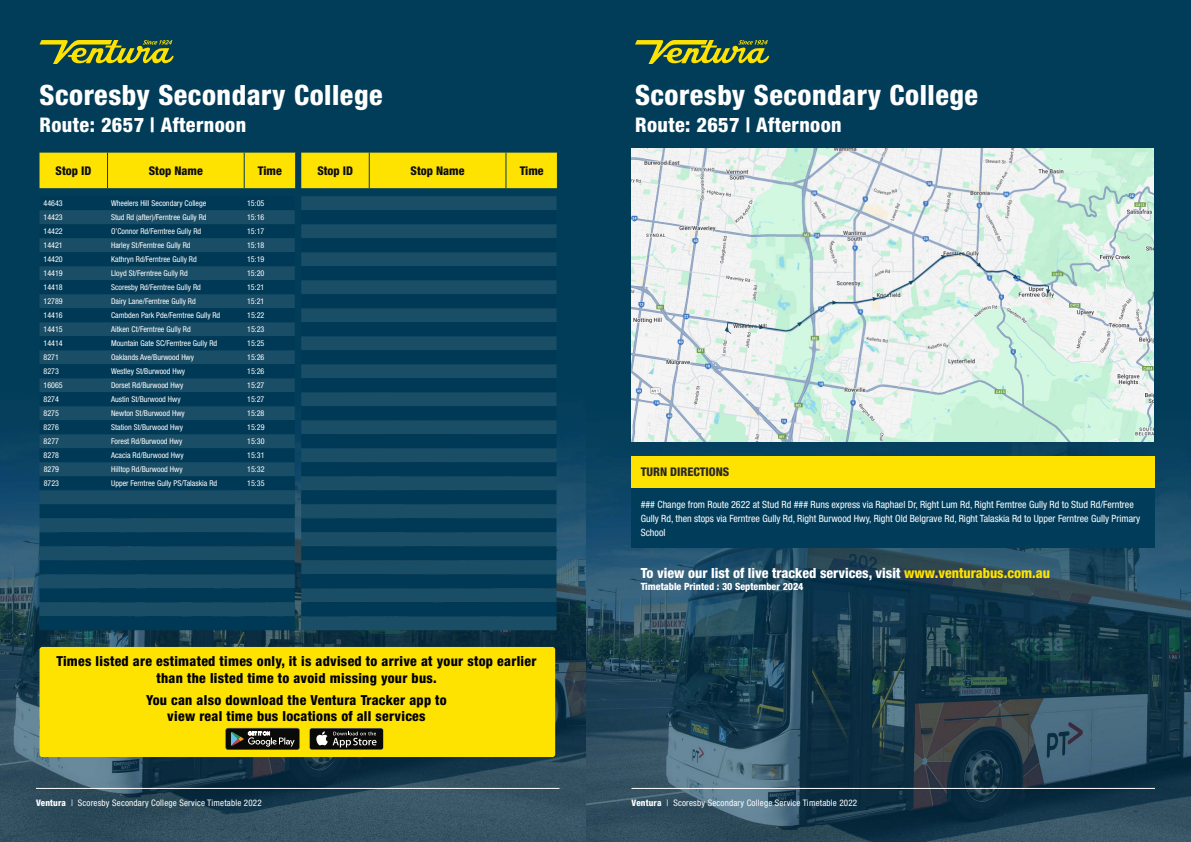
<style>
.page{position:relative;width:1191px;height:842px;background:#fff}
.page>*{position:absolute;margin:0;border:0;box-sizing:border-box;transform-origin:0 0}
.t1{font:800 condensed 28px "Helvetica Neue LT Std";letter-spacing:.02em;color:#fff}
.t2{font:800 condensed 20.2px "Helvetica Neue LT Std";letter-spacing:.02em;color:#fff}
.t3{font:800 condensed 14px "Helvetica Neue LT Std";color:#fff}
.t4{font:800 condensed 13.8px/16.6px "Helvetica Neue LT Std";letter-spacing:.02em;color:#000;text-align:center}
.t5{font:800 condensed 12px "Helvetica Neue LT Std";color:#0d0d0d}
.t6{font:800 condensed 12px "Helvetica Neue LT Std";color:#292829}
.t7{font:condensed 10px/14px "Helvetica Neue LT Std";color:#fff}
.t8{font:800 condensed 10px "Helvetica Neue LT Std";color:#fff}
.t9{font:condensed 9px "Helvetica Neue LT Std";letter-spacing:.02em;color:#fff}
.t10{font:condensed 8px "Helvetica Neue LT Std";color:#fff}
.s1{font-weight:800}
.s2{color:#fee200}
</style>
<div class="page">
<img style="left:0;top:0;width:587px;height:842px">
<hr style="left:36px;top:788px;width:523px;height:1px;background:#fff">
<svg style="left:40px;top:40px;width:134px;height:24px;background:#6f8531"></svg>
<div style="left:40px;top:153px;width:517px;height:35px;background:#fee200"></div>
<hr style="left:369px;top:153px;width:1px;height:35px;background:#013d5b">
<hr style="left:505px;top:153px;width:1px;height:35px;background:#013d5b">
<hr style="left:557px;top:153px;width:1px;height:35px;background:#013d5b">
<svg style="left:40px;top:196px;width:255px;height:42px;background:#083f5a"></svg>
<div style="left:40px;top:238px;width:255px;height:378px;background:#1a4d66"></div>
<svg style="left:40px;top:252px;width:255px;height:322px;background:#0c425c"></svg>
<div style="left:40px;top:588px;width:255px;height:14px;background:#003955"></div>
<div style="left:40px;top:616px;width:255px;height:14px;background:#003955"></div>
<div style="left:301px;top:196px;width:255px;height:434px;background:#1a4d66"></div>
<svg style="left:301px;top:210px;width:255px;height:56px;background:#0c425d"></svg>
<svg style="left:301px;top:266px;width:255px;height:322px;background:#0c425c"></svg>
<div style="left:301px;top:602px;width:255px;height:14px;background:#003955"></div>
<div style="left:39px;top:647px;width:516px;height:110px;background:#fee200;border-radius:3px"></div>
<svg style="left:225px;top:728px;width:75px;height:22px;background:#383a36"></svg>
<div style="left:309px;top:728px;width:74px;height:22px;background:#363735;border-radius:3px"></div>
<div style="left:310px;top:728px;width:73px;height:21px;background:#0a0b09;border-radius:2px"></div>
<svg style="left:316px;top:731px;width:60px;height:16px"></svg>
<img style="left:587px;top:0;width:604px;height:842px">
<hr style="left:631px;top:788px;width:524px;height:1px;background:#fff">
<div style="left:631px;top:456px;width:523px;height:32px;background:#fee200"></div>
<div style="left:631px;top:488px;width:523px;height:60px;background:#013d5b"></div>
<svg style="left:635px;top:40px;width:134px;height:24px;background:#6f8531"></svg>
<img style="left:632px;top:149px;width:521px;height:293px">
<h1 class="t1" style="left:40px;top:77px;width:344px">Scoresby Secondary College</h1>
<h2 class="t2" style="left:40px;top:112px;width:208px">Route: 2657 | Afternoon</h2>
<h3 class="t5" style="left:56px;top:163px;width:37px">Stop ID</h3>
<h3 class="t5" style="left:149px;top:163px;width:56px">Stop Name</h3>
<h3 class="t5" style="left:258px;top:163px;width:25px">Time</h3>
<h3 class="t5" style="left:317px;top:163px;width:37px">Stop ID</h3>
<h3 class="t5" style="left:410px;top:163px;width:56px">Stop Name</h3>
<h3 class="t5" style="left:520px;top:163px;width:25px">Time</h3>
<p class="t10" style="left:44px;top:199px;width:21px">44643</p>
<p class="t10" style="left:111px;top:199px;width:97px">Wheelers Hill Secondary College</p>
<p class="t10" style="left:247px;top:199px;width:19px">15:05</p>
<p class="t10" style="left:44px;top:213px;width:21px">14423</p>
<p class="t10" style="left:111px;top:213px;width:97px">Stud Rd (after)/Ferntree Gully Rd</p>
<p class="t10" style="left:247px;top:213px;width:19px">15:16</p>
<p class="t10" style="left:44px;top:227px;width:21px">14422</p>
<p class="t10" style="left:111px;top:227px;width:92px">O’Connor Rd/Ferntree Gully Rd</p>
<p class="t10" style="left:247px;top:227px;width:19px">15:17</p>
<p class="t10" style="left:44px;top:241px;width:21px">14421</p>
<p class="t10" style="left:111px;top:241px;width:81px">Harley St/Ferntree Gully Rd</p>
<p class="t10" style="left:247px;top:241px;width:19px">15:18</p>
<p class="t10" style="left:44px;top:255px;width:21px">14420</p>
<p class="t10" style="left:111px;top:255px;width:87px">Kathryn Rd/Ferntree Gully Rd</p>
<p class="t10" style="left:247px;top:255px;width:19px">15:19</p>
<p class="t10" style="left:44px;top:269px;width:21px">14419</p>
<p class="t10" style="left:111px;top:269px;width:78px">Lloyd St/Ferntree Gully Rd</p>
<p class="t10" style="left:247px;top:269px;width:19px">15:20</p>
<p class="t10" style="left:44px;top:283px;width:21px">14418</p>
<p class="t10" style="left:111px;top:283px;width:91px">Scoresby Rd/Ferntree Gully Rd</p>
<p class="t10" style="left:247px;top:283px;width:19px">15:21</p>
<p class="t10" style="left:44px;top:297px;width:21px">12789</p>
<p class="t10" style="left:111px;top:297px;width:86px">Dairy Lane/Ferntree Gully Rd</p>
<p class="t10" style="left:247px;top:297px;width:19px">15:21</p>
<p class="t10" style="left:44px;top:311px;width:21px">14416</p>
<p class="t10" style="left:111px;top:311px;width:111px">Cambden Park Pde/Ferntree Gully Rd</p>
<p class="t10" style="left:247px;top:311px;width:19px">15:22</p>
<p class="t10" style="left:44px;top:325px;width:21px">14415</p>
<p class="t10" style="left:111px;top:325px;width:81px">Aitken Ct/Ferntree Gully Rd</p>
<p class="t10" style="left:247px;top:325px;width:19px">15:23</p>
<p class="t10" style="left:44px;top:339px;width:21px">14414</p>
<p class="t10" style="left:111px;top:339px;width:108px">Mountain Gate SC/Ferntree Gully Rd</p>
<p class="t10" style="left:247px;top:339px;width:19px">15:25</p>
<p class="t10" style="left:44px;top:353px;width:17px">8271</p>
<p class="t10" style="left:111px;top:353px;width:84px">Oaklands Ave/Burwood Hwy</p>
<p class="t10" style="left:247px;top:353px;width:19px">15:26</p>
<p class="t10" style="left:44px;top:367px;width:17px">8273</p>
<p class="t10" style="left:111px;top:367px;width:76px">Westley St/Burwood Hwy</p>
<p class="t10" style="left:247px;top:367px;width:19px">15:26</p>
<p class="t10" style="left:44px;top:381px;width:21px">16065</p>
<p class="t10" style="left:111px;top:381px;width:74px">Dorset Rd/Burwood Hwy</p>
<p class="t10" style="left:247px;top:381px;width:19px">15:27</p>
<p class="t10" style="left:44px;top:395px;width:17px">8274</p>
<p class="t10" style="left:111px;top:395px;width:71px">Austin St/Burwood Hwy</p>
<p class="t10" style="left:247px;top:395px;width:19px">15:27</p>
<p class="t10" style="left:44px;top:409px;width:17px">8275</p>
<p class="t10" style="left:111px;top:409px;width:75px">Newton St/Burwood Hwy</p>
<p class="t10" style="left:247px;top:409px;width:19px">15:28</p>
<p class="t10" style="left:44px;top:423px;width:17px">8276</p>
<p class="t10" style="left:111px;top:423px;width:73px">Station St/Burwood Hwy</p>
<p class="t10" style="left:247px;top:423px;width:19px">15:29</p>
<p class="t10" style="left:44px;top:437px;width:17px">8277</p>
<p class="t10" style="left:111px;top:437px;width:73px">Forest Rd/Burwood Hwy</p>
<p class="t10" style="left:247px;top:437px;width:19px">15:30</p>
<p class="t10" style="left:44px;top:451px;width:17px">8278</p>
<p class="t10" style="left:111px;top:451px;width:74px">Acacia Rd/Burwood Hwy</p>
<p class="t10" style="left:247px;top:451px;width:19px">15:31</p>
<p class="t10" style="left:44px;top:465px;width:17px">8279</p>
<p class="t10" style="left:111px;top:465px;width:73px">Hilltop Rd/Burwood Hwy</p>
<p class="t10" style="left:247px;top:465px;width:19px">15:32</p>
<p class="t10" style="left:44px;top:479px;width:17px">8723</p>
<p class="t10" style="left:111px;top:479px;width:107px">Upper Ferntree Gully PS/Talaskia Rd</p>
<p class="t10" style="left:247px;top:479px;width:19px">15:35</p>
<h3 class="t4" style="left:56px;top:653px;width:481px">Times listed are estimated times only, it is advised to arrive at your stop earlier than the listed time to avoid missing your bus.</h3>
<h3 class="t4" style="left:146px;top:691px;width:302px">You can also download the Ventura Tracker app to view real time bus locations of all services</h3>
<p class="t9" style="left:36px;top:798px;width:227px"><span class="s1">Ventura</span> | Scoresby Secondary College Service Timetable 2022</p>
<h1 class="t1" style="left:635px;top:77px;width:344px">Scoresby Secondary College</h1>
<h2 class="t2" style="left:635px;top:112px;width:208px">Route: 2657 | Afternoon</h2>
<h3 class="t6" style="left:640px;top:465px;width:90px">TURN DIRECTIONS</h3>
<p class="t7" style="left:640px;top:497px;width:501px">### Change from Route 2622 at Stud Rd ### Runs express via Raphael Dr, Right Lum Rd, Right Ferntree Gully Rd to Stud Rd/Ferntree<br>Gully Rd, then stops via Ferntree Gully Rd, Right Burwood Hwy, Right Old Belgrave Rd, Right Talaskia Rd to Upper Ferntree Gully Primary<br>School</p>
<h3 class="t3" style="left:640px;top:565px;width:411px">To view our list of live tracked services, visit <span class="s2">www.venturabus.com.au</span></h3>
<p class="t8" style="left:640px;top:581px;width:164px">Timetable Printed : 30 September 2024</p>
<p class="t9" style="left:631px;top:798px;width:227px"><span class="s1">Ventura</span> | Scoresby Secondary College Service Timetable 2022</p>
</div>
